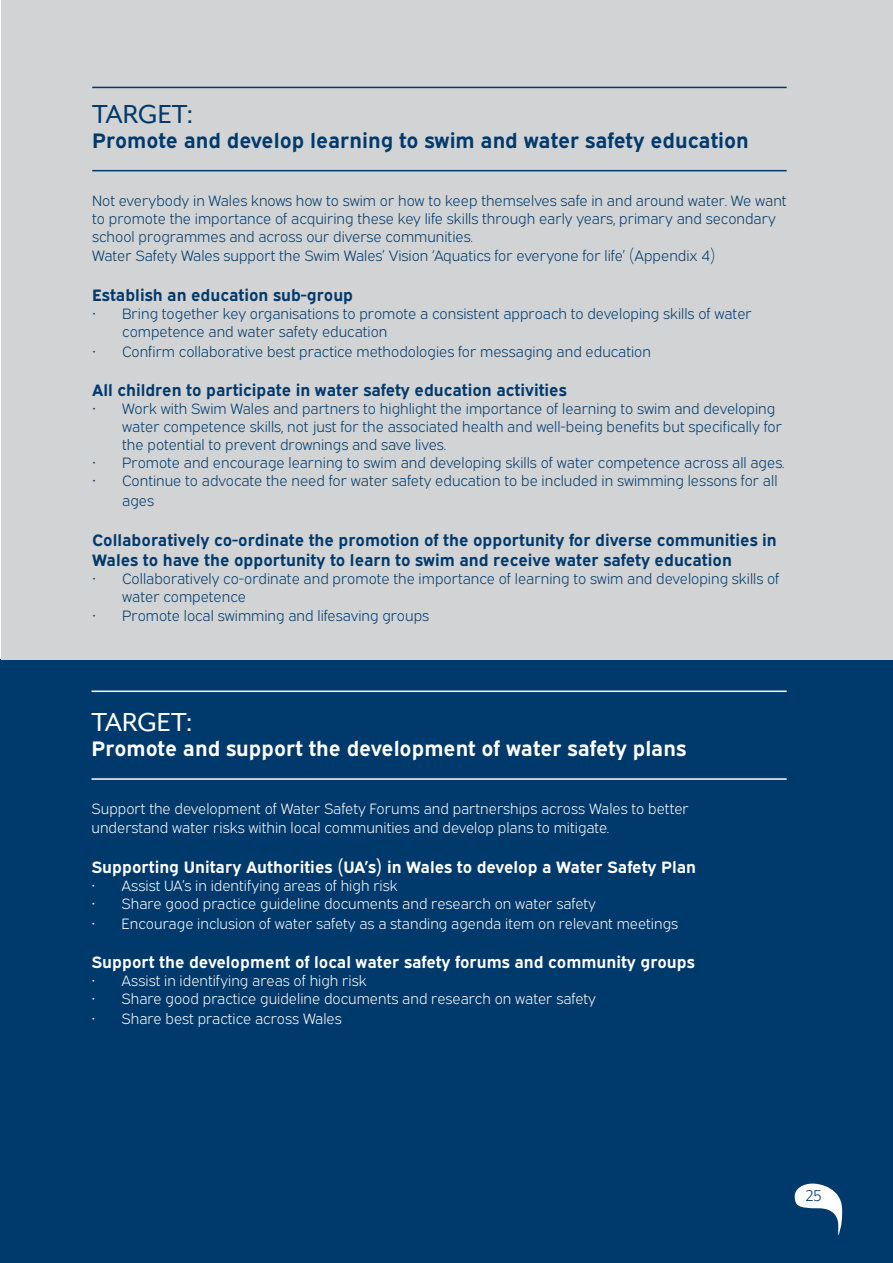
<style>
.page{position:relative;width:893px;height:1263px;background:#fff}
.page>*{position:absolute;margin:0;border:0;box-sizing:border-box;transform-origin:0 0}
.t1{font:30px "Mr Eaves XL Mod OT";color:#00396b}
.t2{font:30px "Mr Eaves XL Mod OT";color:#fff}
.t3{font:700 21px "Expressway Rg";color:#00396b}
.t4{font:700 21px "Expressway Rg";color:#fff}
.t5{font:18px "Mr Eaves XL Mod OT";color:#00396b}
.t6{font:700 16.5px/19.8px "Expressway Rg";color:#00396b}
.t7{font:700 16.5px "Expressway Rg";color:#fff}
.t8{font:15px/18px "Expressway Lt";color:#00396b}
.t9{font:15px/19.8px "Expressway Lt";color:#fff}
</style>
<div class="page">
<div style="left:0;top:659px;width:893px;height:604px;background:#00396b"></div>
<div style="left:2px;top:0;width:891px;height:659px;background:#d1d3d4"></div>
<hr style="left:92px;top:170px;width:695px;height:1px;background:#00396b">
<hr style="left:92px;top:87px;width:695px;height:1px;background:#00396b">
<hr style="left:92px;top:778px;width:695px;height:2px;background:#fff">
<hr style="left:92px;top:690px;width:695px;height:2px;background:#fff">
<svg style="left:794px;top:1183px;width:49px;height:52px"></svg>
<h1 class="t1" style="left:92px;top:99px;width:103px">TARGET:</h1>
<h2 class="t3" style="left:92px;top:124px;width:658px">Promote and develop learning to swim and water safety education</h2>
<p class="t8" style="left:92px;top:190px;width:696px">Not everybody in Wales knows how to swim or how to keep themselves safe in and around water. We want to promote the importance of acquiring these key life skills through early years, primary and secondary school programmes and across our diverse communities.</p>
<p class="t8" style="left:92px;top:246px;width:625px">Water Safety Wales support the Swim Wales’ Vision ‘Aquatics for everyone for life’ (Appendix 4)</p>
<p class="t6" style="left:92px;top:283px;width:262px">Establish an education sub-group</p>
<p class="t8" style="left:122px;top:303px;width:631px;text-indent:-30px">• Bring together key organisations to promote a consistent approach to developing skills of water competence and water safety education</p>
<p class="t8" style="left:92px;top:341px;width:560px">• Confirm collaborative best practice methodologies for messaging and education</p>
<p class="t6" style="left:92px;top:379px;width:476px">All children to participate in water safety education activities</p>
<p class="t8" style="left:122px;top:399px;width:661px;text-indent:-30px">• Work with Swim Wales and partners to highlight the importance of learning to swim and developing water competence skills, not just for the associated health and well-being benefits but specifically for the potential to prevent drownings and save lives.</p>
<p class="t8" style="left:92px;top:453px;width:694px">• Promote and encourage learning to swim and developing skills of water competence across all ages.</p>
<p class="t8" style="left:122px;top:470px;width:657px;line-height:19.8px;text-indent:-30px">• Continue to advocate the need for water safety education to be included in swimming lessons for all ages</p>
<p class="t6" style="left:92px;top:528px;width:686px">Collaboratively co-ordinate the promotion of the opportunity for diverse communities in<br>Wales to have the opportunity to learn to swim and receive water safety education</p>
<p class="t8" style="left:122px;top:568px;width:659px;text-indent:-30px">• Collaboratively co-ordinate and promote the importance of learning to swim and developing skills of water competence</p>
<p class="t8" style="left:92px;top:606px;width:338px">• Promote local swimming and lifesaving groups</p>
<h1 class="t2" style="left:92px;top:707px;width:103px">TARGET:</h1>
<h2 class="t4" style="left:92px;top:732px;width:596px">Promote and support the development of water safety plans</h2>
<p class="t9" style="left:92px;top:797px;width:599px">Support the development of Water Safety Forums and partnerships across Wales to better understand water risks within local communities and develop plans to mitigate.</p>
<p class="t7" style="left:92px;top:854px;width:606px">Supporting Unitary Authorities (UA’s) in Wales to develop a Water Safety Plan</p>
<p class="t9" style="left:92px;top:874px;width:308px">• Assist UA’s in identifying areas of high risk</p>
<p class="t9" style="left:92px;top:892px;width:506px">• Share good practice guideline documents and research on water safety</p>
<p class="t9" style="left:92px;top:912px;width:588px">• Encourage inclusion of water safety as a standing agenda item on relevant meetings</p>
<p class="t7" style="left:92px;top:949px;width:605px">Support the development of local water safety forums and community groups</p>
<p class="t9" style="left:92px;top:970px;width:277px">• Assist in identifying areas of high risk</p>
<p class="t9" style="left:92px;top:988px;width:506px">• Share good practice guideline documents and research on water safety</p>
<p class="t9" style="left:92px;top:1007px;width:252px">• Share best practice across Wales</p>
<p class="t5" style="left:806px;top:1187px;width:17px">25</p>
</div>
